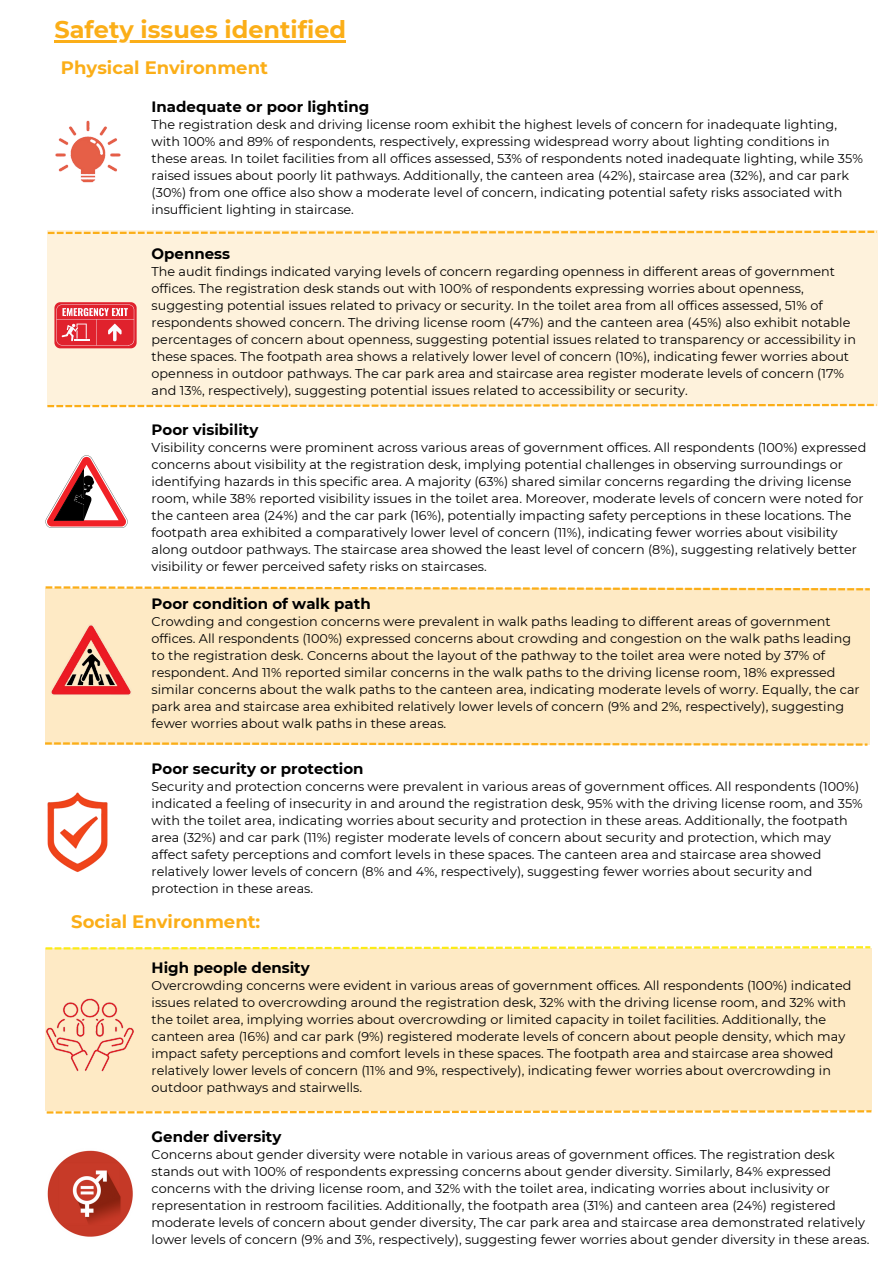
<style>
.page{position:relative;width:894px;height:1264px;background:#fff}
.page>*{position:absolute;margin:0;border:0;box-sizing:border-box;transform-origin:0 0}
.t1{font:700 24px "Montserrat";color:#fbae18}
.t2{font:700 18px "Montserrat";color:#fbae18}
.t3{font:700 15px "Montserrat";color:#000}
.t4{font:12.75px/17px "Montserrat";color:#000}
</style>
<div class="page">
<div style="left:47px;top:231px;width:830px;height:175px;background:#fef2dc"></div>
<div style="left:45px;top:948px;width:826px;height:163px;background:#feeac5"></div>
<div style="left:45px;top:588px;width:824px;height:156px;background:#feeac5"></div>
<svg style="left:46px;top:455px;width:82px;height:73px"></svg>
<svg style="left:54px;top:302px;width:83px;height:46px"></svg>
<img style="left:51px;top:625px;width:80px;height:70px">
<img style="left:46px;top:998px;width:88px;height:74px">
<img style="left:47px;top:1150px;width:86px;height:87px">
<img style="left:47px;top:793px;width:60px;height:79px">
<img style="left:55px;top:120px;width:66px;height:63px">
<hr style="left:54px;top:40px;width:292px;height:2px;background:#fbae18">
<svg style="left:47px;top:404px;width:827px;height:3px"></svg>
<svg style="left:46px;top:586px;width:823px;height:4px"></svg>
<svg style="left:45px;top:742px;width:822px;height:3px"></svg>
<svg style="left:47px;top:1110px;width:824px;height:3px"></svg>
<svg style="left:46px;top:946px;width:824px;height:3px"></svg>
<svg style="left:48px;top:231px;width:829px;height:3px"></svg>
<p class="t1" style="left:54px;top:14px;width:293px">Safety issues identified</p>
<p class="t2" style="left:61px;top:57px;width:208px">Physical Environment</p>
<p class="t3" style="left:152px;top:98px;width:219px">Inadequate or poor lighting</p>
<p class="t4" style="left:152px;top:116px;width:712px">The registration desk and driving license room exhibit the highest levels of concern for inadequate lighting, with 100% and 89% of respondents, respectively, expressing widespread worry about lighting conditions in these areas. In toilet facilities from all offices assessed, 53% of respondents noted inadequate lighting, while 35% raised issues about poorly lit pathways. Additionally, the canteen area (42%), staircase area (32%), and car park (30%) from one office also show a moderate level of concern, indicating potential safety risks associated with insufficient lighting in staircase.</p>
<p class="t3" style="left:152px;top:245px;width:80px">Openness</p>
<p class="t4" style="left:152px;top:263px;width:705px">The audit findings indicated varying levels of concern regarding openness in different areas of government offices. The registration desk stands out with 100% of respondents expressing worries about openness, suggesting potential issues related to privacy or security. In the toilet area from all offices assessed, 51% of respondents showed concern. The driving license room (47%) and the canteen area (45%) also exhibit notable percentages of concern about openness, suggesting potential issues related to transparency or accessibility in these spaces. The footpath area shows a relatively lower level of concern (10%), indicating fewer worries about openness in outdoor pathways. The car park area and staircase area register moderate levels of concern (17% and 13%, respectively), suggesting potential issues related to accessibility or security.</p>
<p class="t3" style="left:152px;top:420px;width:108px">Poor visibility</p>
<p class="t4" style="left:152px;top:438px;width:716px">Visibility concerns were prominent across various areas of government offices. All respondents (100%) expressed concerns about visibility at the registration desk, implying potential challenges in observing surroundings or identifying hazards in this specific area. A majority (63%) shared similar concerns regarding the driving license room, while 38% reported visibility issues in the toilet area. Moreover, moderate levels of concern were noted for the canteen area (24%) and the car park (16%), potentially impacting safety perceptions in these locations. The footpath area exhibited a comparatively lower level of concern (11%), indicating fewer worries about visibility along outdoor pathways. The staircase area showed the least level of concern (8%), suggesting relatively better visibility or fewer perceived safety risks on staircases.</p>
<h1 class="t3" style="left:152px;top:594px;width:220px">Poor condition of walk path</h1>
<h2 class="t4" style="left:152px;top:613px;width:709px">Crowding and congestion concerns were prevalent in walk paths leading to different areas of government offices. All respondents (100%) expressed concerns about crowding and congestion on the walk paths leading to the registration desk. Concerns about the layout of the pathway to the toilet area were noted by 37% of respondent. And 11% reported similar concerns in the walk paths to the driving license room, 18% expressed similar concerns about the walk paths to the canteen area, indicating moderate levels of worry. Equally, the car park area and staircase area exhibited relatively lower levels of concern (9% and 2%, respectively), suggesting fewer worries about walk paths in these areas.</h2>
<p class="t3" style="left:152px;top:759px;width:213px">Poor security or protection</p>
<p class="t4" style="left:152px;top:777px;width:712px">Security and protection concerns were prevalent in various areas of government offices. All respondents (100%) indicated a feeling of insecurity in and around the registration desk, 95% with the driving license room, and 35% with the toilet area, indicating worries about security and protection in these areas. Additionally, the footpath area (32%) and car park (11%) register moderate levels of concern about security and protection, which may affect safety perceptions and comfort levels in these spaces. The canteen area and staircase area showed relatively lower levels of concern (8% and 4%, respectively), suggesting fewer worries about security and protection in these areas.</p>
<p class="t2" style="left:71px;top:910px;width:190px">Social Environment:</p>
<p class="t3" style="left:152px;top:958px;width:160px">High people density</p>
<p class="t4" style="left:152px;top:977px;width:701px">Overcrowding concerns were evident in various areas of government offices. All respondents (100%) indicated issues related to overcrowding around the registration desk, 32% with the driving license room, and 32% with the toilet area, implying worries about overcrowding or limited capacity in toilet facilities. Additionally, the canteen area (16%) and car park (9%) registered moderate levels of concern about people density, which may impact safety perceptions and comfort levels in these spaces. The footpath area and staircase area showed relatively lower levels of concern (11% and 9%, respectively), indicating fewer worries about overcrowding in outdoor pathways and stairwells.</p>
<p class="t3" style="left:152px;top:1127px;width:131px">Gender diversity</p>
<h2 class="t4" style="left:152px;top:1145px;width:719px">Concerns about gender diversity were notable in various areas of government offices. The registration desk stands out with 100% of respondents expressing concerns about gender diversity. Similarly, 84% expressed concerns with the driving license room, and 32% with the toilet area, indicating worries about inclusivity or representation in restroom facilities. Additionally, the footpath area (31%) and canteen area (24%) registered moderate levels of concern about gender diversity, The car park area and staircase area demonstrated relatively lower levels of concern (9% and 3%, respectively), suggesting fewer worries about gender diversity in these areas.</h2>
</div>
